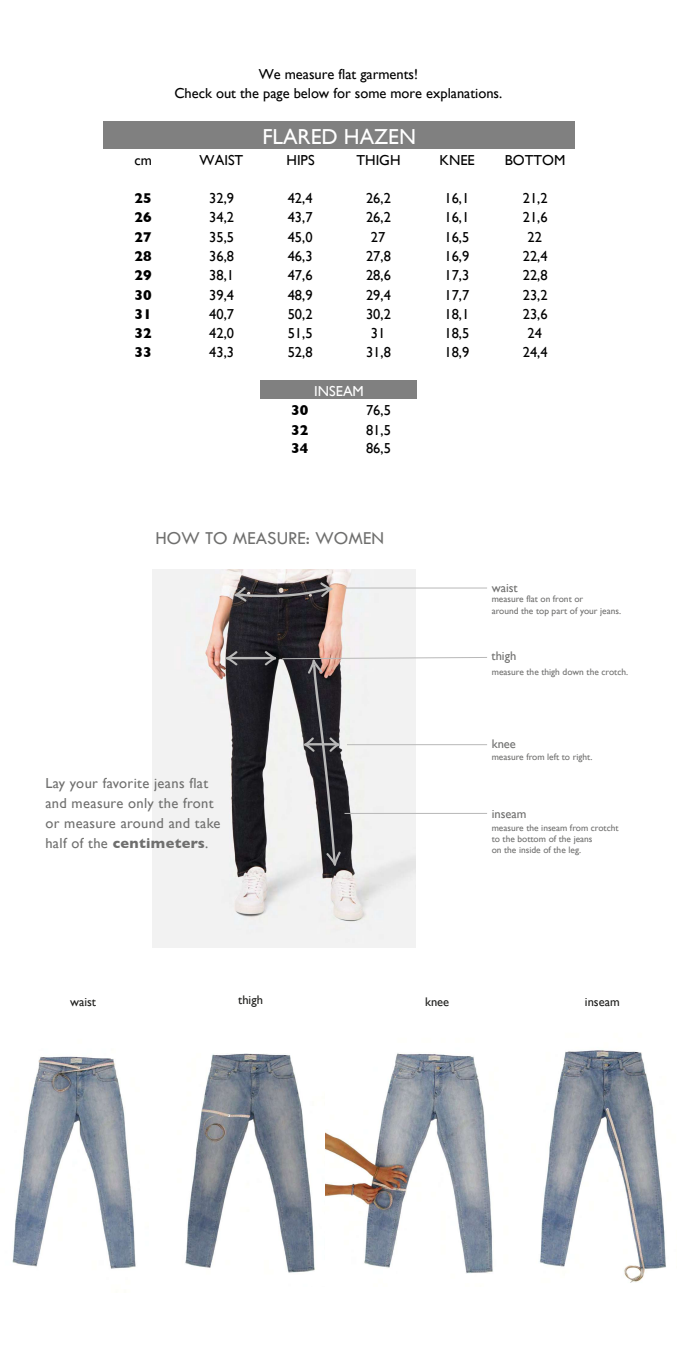
<style>
.page{position:relative;width:683px;height:1357px;background:#fff}
.page>*{position:absolute;margin:0;border:0;box-sizing:border-box;transform-origin:0 0}
.t1{font:21.69px "Gill Sans";color:#fff}
.t2{font:18.94px "Tw Cen";color:#6f6f6e}
.t3{font:14.5px/20px "Gill Sans";letter-spacing:.025em;color:#6f6f6e}
.t4{font:14.44px/19.2px "Gill Sans";color:#000;text-align:center}
.t5{font:700 14.44px "Gill Sans";color:#000}
.t6{font:14.44px "Gill Sans";color:#fff}
.t7{font:12.5px "Gill Sans";color:#6f6f6e}
.t8{font:12.5px "Gill Sans";color:#1d1d1b}
.t9{font:9.38px/11.2px "Gill Sans";color:#6f6f6e}
.s1{font-weight:700}
</style>
<div class="page">
<img style="left:153px;top:569px;width:262px;height:378px">
<img style="left:325px;top:1053px;width:168px;height:221px">
<img style="left:539px;top:1050px;width:127px;height:233px">
<img style="left:12px;top:1056px;width:124px;height:213px">
<img style="left:185px;top:1053px;width:130px;height:220px">
<hr style="left:344px;top:587px;width:143px;height:1px;background:#b8b8b8">
<svg style="left:225px;top:650px;width:262px;height:216px"></svg>
<svg style="left:234px;top:582px;width:99px;height:20px;background:#514b4e"></svg>
<div style="left:103px;top:121px;width:471px;height:29px;background:#808080"></div>
<div style="left:103px;top:149px;width:80px;height:40px;background:#fff"></div>
<div style="left:181px;top:149px;width:393px;height:40px;background:#fff"></div>
<div style="left:260px;top:380px;width:157px;height:21px;background:#808080"></div>
<div style="left:416px;top:380px;width:80px;height:21px;background:#fff"></div>
<div style="left:103px;top:399px;width:471px;height:58px;background:#fff"></div>
<p class="t4" style="left:174px;top:64px;width:329px">We measure flat garments!<br>Check out the page below for some more explanations.</p>
<h1 class="t1" style="left:262px;top:124px;width:155px">FLARED HAZEN</h1>
<p class="t4" style="left:134px;top:150px;width:19px">cm</p>
<p class="t4" style="left:199px;top:150px;width:45px">WAIST</p>
<p class="t4" style="left:286px;top:150px;width:30px">HIPS</p>
<p class="t4" style="left:356px;top:150px;width:46px">THIGH</p>
<p class="t4" style="left:439px;top:150px;width:37px">KNEE</p>
<p class="t4" style="left:504px;top:150px;width:62px">BOTTOM</p>
<p class="t5" style="left:134px;top:187px;width:19px">25</p>
<p class="t4" style="left:209px;top:188px;width:26px">32,9</p>
<p class="t4" style="left:287px;top:188px;width:26px">42,4</p>
<p class="t4" style="left:366px;top:188px;width:26px">26,2</p>
<p class="t4" style="left:444px;top:188px;width:26px">16,1</p>
<p class="t4" style="left:522px;top:188px;width:26px">21,2</p>
<p class="t5" style="left:134px;top:206px;width:19px">26</p>
<p class="t4" style="left:209px;top:208px;width:26px">34,2</p>
<p class="t4" style="left:287px;top:208px;width:26px">43,7</p>
<p class="t4" style="left:366px;top:208px;width:26px">26,2</p>
<p class="t4" style="left:444px;top:208px;width:26px">16,1</p>
<p class="t4" style="left:522px;top:208px;width:26px">21,6</p>
<p class="t5" style="left:134px;top:225px;width:19px">27</p>
<p class="t4" style="left:209px;top:227px;width:26px">35,5</p>
<p class="t4" style="left:287px;top:227px;width:26px">45,0</p>
<p class="t4" style="left:370px;top:227px;width:16px">27</p>
<p class="t4" style="left:444px;top:227px;width:26px">16,5</p>
<p class="t4" style="left:527px;top:227px;width:16px">22</p>
<p class="t5" style="left:134px;top:245px;width:19px">28</p>
<p class="t4" style="left:209px;top:246px;width:26px">36,8</p>
<p class="t4" style="left:287px;top:246px;width:26px">46,3</p>
<p class="t4" style="left:366px;top:246px;width:26px">27,8</p>
<p class="t4" style="left:444px;top:246px;width:26px">16,9</p>
<p class="t4" style="left:522px;top:246px;width:26px">22,4</p>
<p class="t5" style="left:134px;top:264px;width:19px">29</p>
<p class="t4" style="left:209px;top:266px;width:26px">38,1</p>
<p class="t4" style="left:287px;top:266px;width:26px">47,6</p>
<p class="t4" style="left:366px;top:266px;width:26px">28,6</p>
<p class="t4" style="left:444px;top:266px;width:26px">17,3</p>
<p class="t4" style="left:522px;top:266px;width:26px">22,8</p>
<p class="t5" style="left:134px;top:283px;width:19px">30</p>
<p class="t4" style="left:209px;top:285px;width:26px">39,4</p>
<p class="t4" style="left:287px;top:285px;width:26px">48,9</p>
<p class="t4" style="left:366px;top:285px;width:26px">29,4</p>
<p class="t4" style="left:444px;top:285px;width:26px">17,7</p>
<p class="t4" style="left:522px;top:285px;width:26px">23,2</p>
<p class="t5" style="left:134px;top:302px;width:19px">31</p>
<p class="t4" style="left:209px;top:304px;width:26px">40,7</p>
<p class="t4" style="left:287px;top:304px;width:26px">50,2</p>
<p class="t4" style="left:366px;top:304px;width:26px">30,2</p>
<p class="t4" style="left:444px;top:304px;width:26px">18,1</p>
<p class="t4" style="left:522px;top:304px;width:26px">23,6</p>
<p class="t5" style="left:134px;top:322px;width:19px">32</p>
<p class="t4" style="left:209px;top:323px;width:26px">42,0</p>
<p class="t4" style="left:287px;top:323px;width:26px">51,5</p>
<p class="t4" style="left:370px;top:323px;width:16px">31</p>
<p class="t4" style="left:444px;top:323px;width:26px">18,5</p>
<p class="t4" style="left:527px;top:323px;width:16px">24</p>
<p class="t5" style="left:134px;top:341px;width:19px">33</p>
<p class="t4" style="left:209px;top:343px;width:26px">43,3</p>
<p class="t4" style="left:287px;top:343px;width:26px">52,8</p>
<p class="t4" style="left:366px;top:343px;width:26px">31,8</p>
<p class="t4" style="left:444px;top:343px;width:26px">18,9</p>
<p class="t4" style="left:522px;top:343px;width:26px">24,4</p>
<p class="t6" style="left:314px;top:382px;width:51px">INSEAM</p>
<p class="t5" style="left:291px;top:399px;width:19px">30</p>
<p class="t4" style="left:366px;top:400px;width:26px">76,5</p>
<p class="t5" style="left:291px;top:418px;width:19px">32</p>
<p class="t4" style="left:366px;top:420px;width:26px">81,5</p>
<p class="t5" style="left:291px;top:436px;width:19px">34</p>
<p class="t4" style="left:366px;top:438px;width:26px">86,5</p>
<h2 class="t2" style="left:155px;top:526px;width:230px">HOW TO MEASURE: WOMEN</h2>
<p class="t3" style="left:45px;top:772px;width:176px">Lay your favorite jeans flat and measure only the front or measure around and take half of the <span class="s1">centimeters</span>.</p>
<p class="t7" style="left:491px;top:580px;width:28px">waist</p>
<p class="t9" style="left:491px;top:593px;width:131px">measure flat on front or<br>around the top part of your jeans.</p>
<p class="t7" style="left:491px;top:648px;width:26px">thigh</p>
<p class="t9" style="left:491px;top:666px;width:138px">measure the thigh down the crotch.</p>
<p class="t7" style="left:491px;top:736px;width:26px">knee</p>
<p class="t9" style="left:491px;top:751px;width:102px">measure from left to right.</p>
<p class="t7" style="left:491px;top:806px;width:36px">inseam</p>
<p class="t9" style="left:491px;top:822px;width:128px">measure the inseam from crotcht to the bottom of the jeans<br>on the inside of the leg.</p>
<p class="t8" style="left:70px;top:994px;width:28px">waist</p>
<p class="t8" style="left:238px;top:992px;width:26px">thigh</p>
<p class="t8" style="left:425px;top:994px;width:26px">knee</p>
<p class="t8" style="left:584px;top:994px;width:36px">inseam</p>
</div>
